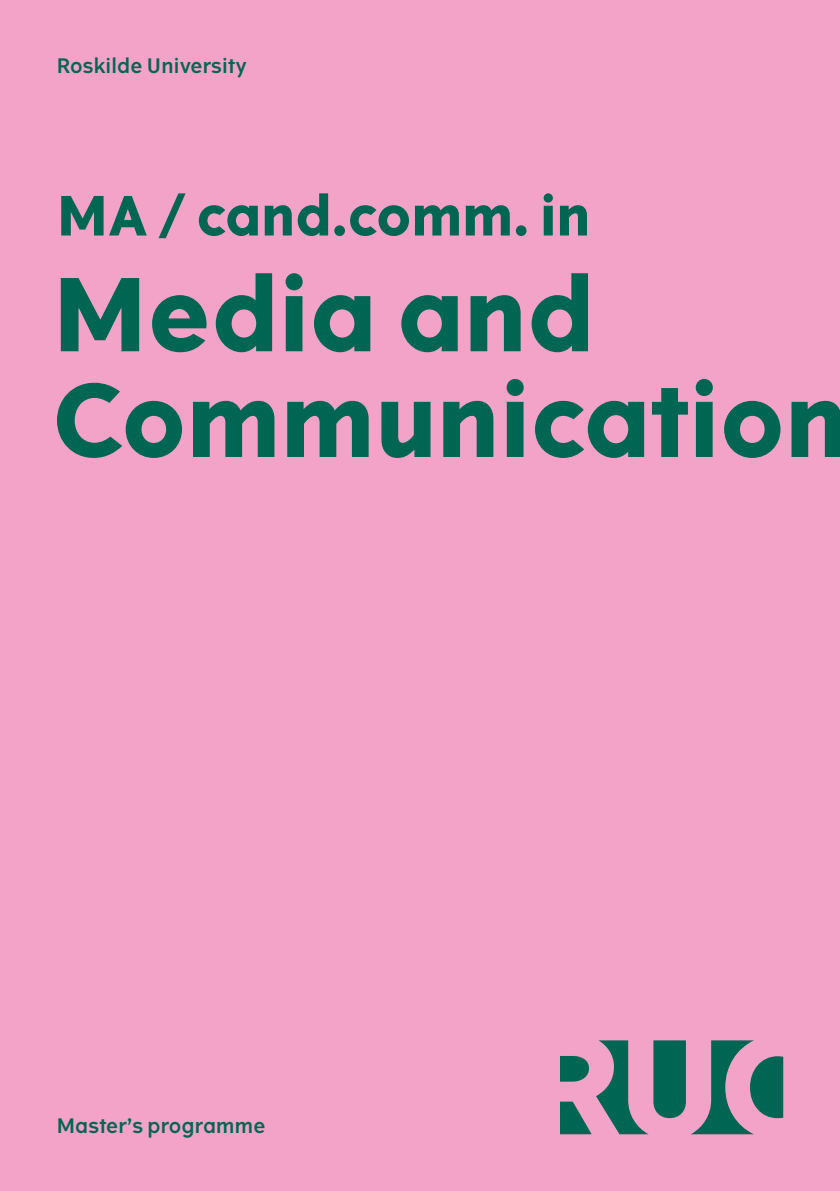
<style>
.page{position:relative;width:840px;height:1191px;background:#fff}
.page>*{position:absolute;margin:0;border:0;box-sizing:border-box;transform-origin:0 0}
.Heading_1_-_Bold_34_-_lysblå{font:700 100px "The Wave";color:#006654}
.Heading_1_-_Bold_34_-_lysblå-2{font:700 54px "The Wave";color:#006654}
.Brødtekst_Regular_8_12{font:20px "The Wave D Bd";letter-spacing:.01em;color:#006654}
</style>
<div class="page">
<div style="left:0;top:0;width:839px;height:1191px;background:#f4a3c8"></div>
<svg style="left:560px;top:1040px;width:222px;height:94px"></svg>
<p class="Brødtekst_Regular_8_12" style="left:57px;top:53px;width:191px">Roskilde University</p>
<p class="Heading_1_-_Bold_34_-_lysblå-2" style="left:57px;top:181px;width:535px">MA / cand.comm. in</p>
<p class="Heading_1_-_Bold_34_-_lysblå" style="left:52px;top:251px;width:543px">Media and</p>
<p class="Heading_1_-_Bold_34_-_lysblå" style="left:52px;top:356px;width:796px">Communication</p>
<p class="Brødtekst_Regular_8_12" style="left:57px;top:1113px;width:210px">Master’s programme</p>
</div>
